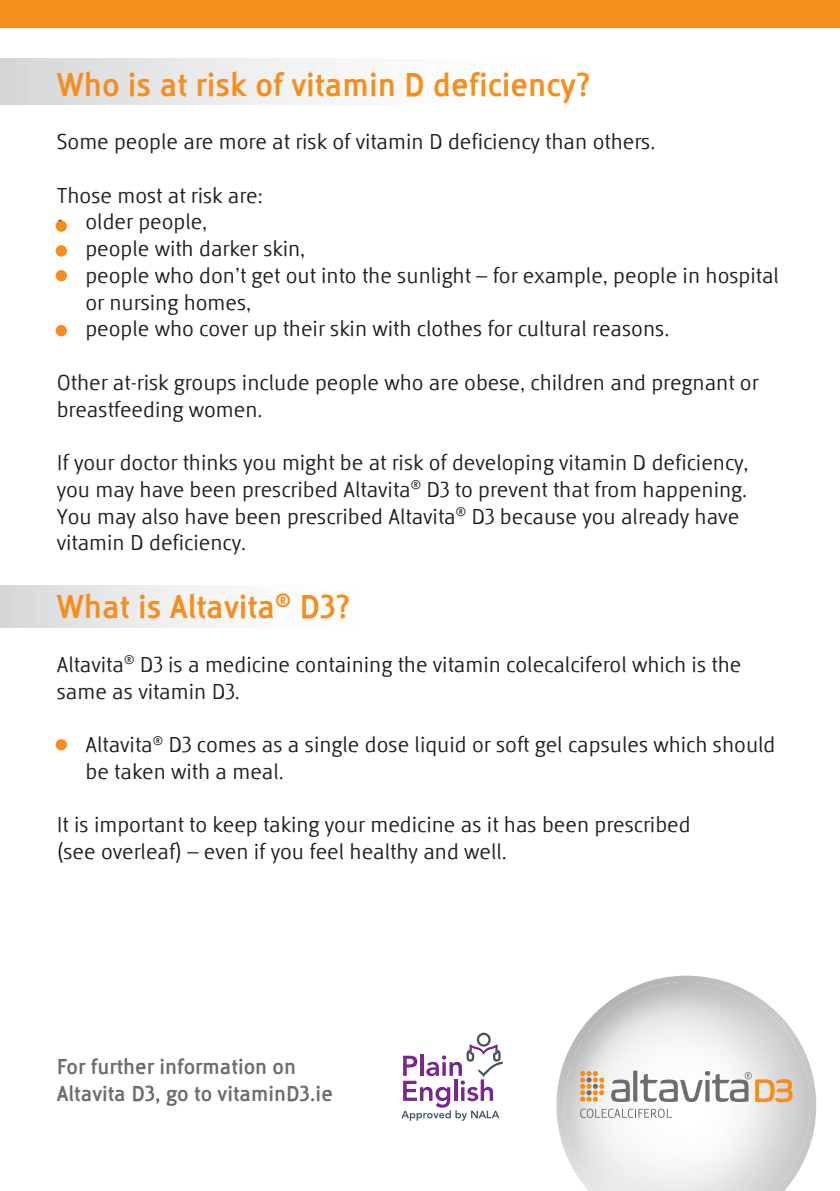
<style>
.page{position:relative;width:840px;height:1191px;background:#fff}
.page>*{position:absolute;margin:0;border:0;box-sizing:border-box;transform-origin:0 0}
.t1{font:700 34.2px "Globale";color:#f68e1e}
.t2{font:700 22.4px/27px "Globale";color:#6c6d70}
.t3{font:22.2px/26.8px "Globale";color:#231f20}
</style>
<div class="page">
<div style="left:0;top:0;width:839px;height:28px;background:#f68e1e"></div>
<svg style="left:401px;top:1032px;width:101px;height:88px"></svg>
<svg style="left:647px;top:975px;width:79px;height:7px"></svg>
<img style="left:556px;top:982px;width:261px;height:207px">
<img style="left:587px;top:1013px;width:199px;height:178px">
<svg style="left:579px;top:1071px;width:25px;height:30px"></svg>
<svg style="left:580px;top:1108px;width:91px;height:10px"></svg>
<svg style="left:610px;top:1070px;width:182px;height:32px"></svg>
<div style="left:56px;top:325px;width:11px;height:11px;background:#f68e1e;border-radius:50%"></div>
<div style="left:56px;top:739px;width:11px;height:11px;background:#f68e1e;border-radius:50%"></div>
<div style="left:56px;top:270px;width:11px;height:11px;background:#f68e1e;border-radius:50%"></div>
<div style="left:56px;top:245px;width:11px;height:11px;background:#f68e1e;border-radius:50%"></div>
<div style="left:56px;top:220px;width:11px;height:12px;background:#f68e1e;border-radius:50%"></div>
<h1 class="t1" style="left:57px;top:64px;width:535px">Who is at risk of vitamin D deficiency?</h1>
<p class="t3" style="left:57px;top:128px;width:599px">Some people are more at risk of vitamin D deficiency than others.</p>
<p class="t3" style="left:57px;top:181px;width:207px">Those most at risk are:</p>
<p class="t3" style="left:57px;top:208px;width:152px">• older people,</p>
<p class="t3" style="left:57px;top:235px;width:250px">• people with darker skin,</p>
<p class="t3" style="left:85px;top:262px;width:694px;text-indent:-29px">• people who don’t get out into the sunlight – for example, people in hospital or nursing homes,</p>
<p class="t3" style="left:57px;top:315px;width:613px">• people who cover up their skin with clothes for cultural reasons.</p>
<p class="t3" style="left:57px;top:369px;width:703px">Other at-risk groups include people who are obese, children and pregnant or breastfeeding women.</p>
<p class="t3" style="left:57px;top:449px;width:693px">If your doctor thinks you might be at risk of developing vitamin D deficiency, you may have been prescribed Altavita<sup>®</sup> D3 to prevent that from happening.<br>You may also have been prescribed Altavita<sup>®</sup> D3 because you already have vitamin D deficiency.</p>
<h1 class="t1" style="left:57px;top:586px;width:295px">What is Altavita<sup>®</sup> D3?</h1>
<p class="t3" style="left:57px;top:651px;width:685px">Altavita<sup>®</sup> D3 is a medicine containing the vitamin colecalciferol which is the same as vitamin D3.</p>
<p class="t3" style="left:85px;top:731px;width:691px;text-indent:-29px">• Altavita<sup>®</sup> D3 comes as a single dose liquid or soft gel capsules which should be taken with a meal.</p>
<p class="t3" style="left:57px;top:811px;width:635px">It is important to keep taking your medicine as it has been prescribed (see overleaf) – even if you feel healthy and well.</p>
<p class="t2" style="left:57px;top:1052px;width:277px">For further information on<br>Altavita D3, go to vitaminD3.ie</p>
</div>
